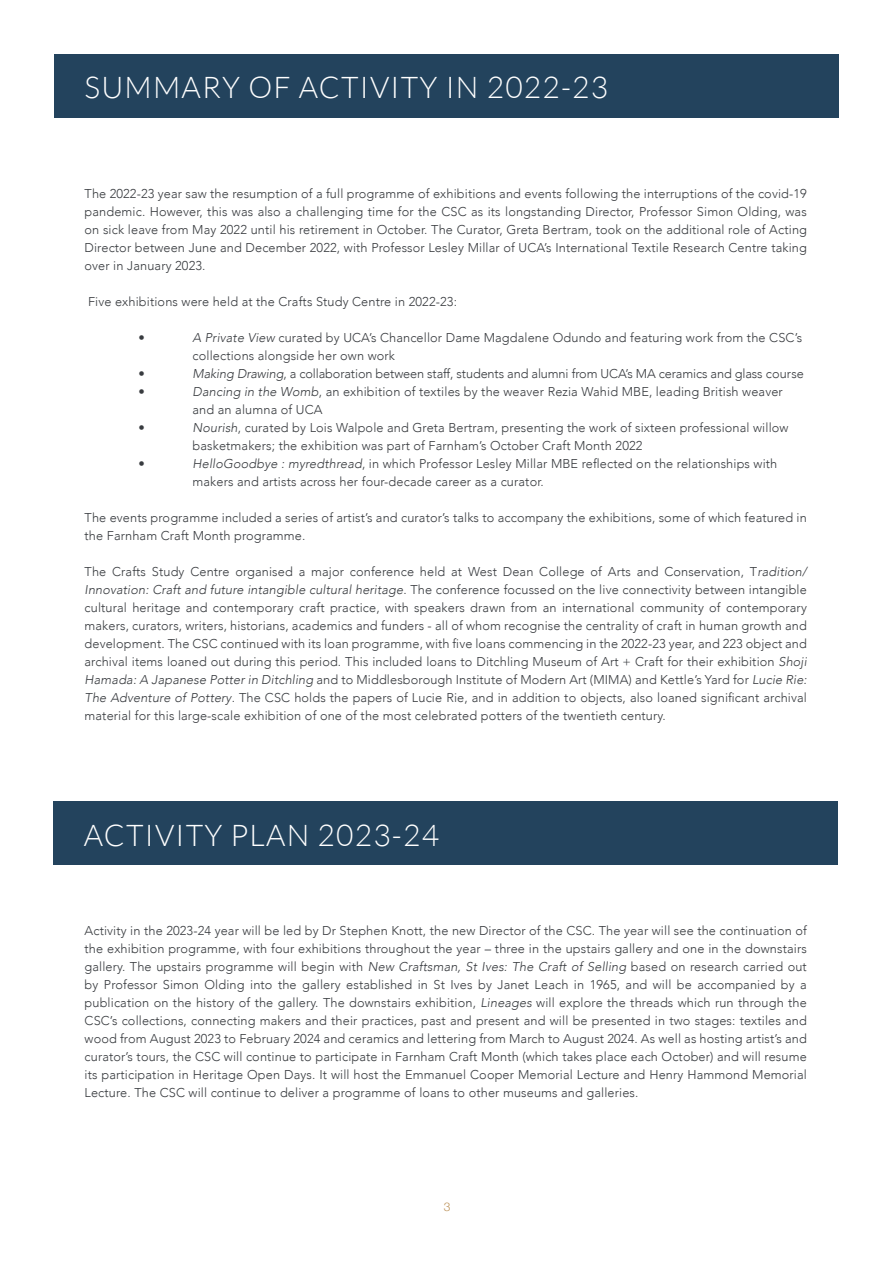
<style>
.page{position:relative;width:893px;height:1263px;background:#fff}
.page>*{position:absolute;margin:0;border:0;box-sizing:border-box;transform-origin:0 0}
.t1{font:300 30px "Lato";letter-spacing:.04em;color:#fff}
.t2{font:300 12.75px/18px "Avenir";letter-spacing:.01em;color:#383b3f}
.t3{font:300 12.75px "Avenir";letter-spacing:-.01em;color:#383b3f}
.t4{font:300 12px "Helvetica Neue";color:#bb9056}
.s1{font-style:italic}
</style>
<div class="page">
<div style="left:54px;top:54px;width:785px;height:64px;background:#23435d"></div>
<div style="left:53px;top:801px;width:785px;height:64px;background:#23435d"></div>
<p class="t1" style="left:85px;top:72px;width:525px">SUMMARY OF ACTIVITY IN 2022-23</p>
<p class="t2" style="left:85px;top:184px;width:724px;text-align:justify">The 2022-23 year saw the resumption of a full programme of exhibitions and events following the interruptions of the covid-19 pandemic. However, this was also a challenging time for the CSC as its longstanding Director, Professor Simon Olding, was on sick leave from May 2022 until his retirement in October. The Curator, Greta Bertram, took on the additional role of Acting Director between June and December 2022, with Professor Lesley Millar of UCA’s International Textile Research Centre taking over in January 2023.</p>
<p class="t2" style="left:88px;top:292px;width:370px">Five exhibitions were held at the Crafts Study Centre in 2022-23:</p>
<p class="t2" style="left:139px;top:328px;width:8px">•</p>
<p class="t2" style="left:193px;top:328px;width:611px"><span class="s1">A Private View</span> curated by UCA’s Chancellor Dame Magdalene Odundo and featuring work from the CSC’s collections alongside her own work</p>
<p class="t2" style="left:139px;top:364px;width:8px">•</p>
<p class="t3" style="left:193px;top:366px;width:613px"><span class="s1">Making Drawing</span>, a collaboration between staff, students and alumni from UCA’s MA ceramics and glass course</p>
<p class="t2" style="left:139px;top:382px;width:8px">•</p>
<p class="t2" style="left:193px;top:382px;width:592px"><span class="s1">Dancing in the Womb</span>, an exhibition of textiles by the weaver Rezia Wahid MBE, leading British weaver and an alumna of UCA</p>
<p class="t2" style="left:139px;top:418px;width:8px">•</p>
<p class="t2" style="left:193px;top:418px;width:597px"><span class="s1">Nourish</span>, curated by Lois Walpole and Greta Bertram, presenting the work of sixteen professional willow basketmakers; the exhibition was part of Farnham’s October Craft Month 2022</p>
<p class="t2" style="left:139px;top:454px;width:8px">•</p>
<p class="t2" style="left:193px;top:454px;width:586px"><span class="s1">HelloGoodbye : myredthread</span>, in which Professor Lesley Millar MBE reflected on the relationships with makers and artists across her four-decade career as a curator.</p>
<p class="t2" style="left:85px;top:508px;width:724px">The events programme included a series of artist’s and curator’s talks to accompany the exhibitions, some of which featured in the Farnham Craft Month programme.</p>
<p class="t2" style="left:85px;top:562px;width:724px;text-align:justify">The Crafts Study Centre organised a major conference held at West Dean College of Arts and Conservation, T<span class="s1">radition/ Innovation: Craft and future intangible cultural heritage</span>. The conference focussed on the live connectivity between intangible cultural heritage and contemporary craft practice, with speakers drawn from an international community of contemporary makers, curators, writers, historians, academics and funders - all of whom recognise the centrality of craft in human growth and development. The CSC continued with its loan programme, with five loans commencing in the 2022-23 year, and 223 object and archival items loaned out during this period. This included loans to Ditchling Museum of Art + Craft for their exhibition <span class="s1">Shoji Hamada: A Japanese Potter in Ditchling</span> and to Middlesborough Institute of Modern Art (MIMA) and Kettle’s Yard for <span class="s1">Lucie Rie:<br>The Adventure of Pottery</span>. The CSC holds the papers of Lucie Rie, and in addition to objects, also loaned significant archival material for this large-scale exhibition of one of the most celebrated potters of the twentieth century.</p>
<p class="t1" style="left:84px;top:819px;width:357px">ACTIVITY PLAN 2023-24</p>
<p class="t2" style="left:85px;top:921px;width:724px;text-align:justify">Activity in the 2023-24 year will be led by Dr Stephen Knott, the new Director of the CSC. The year will see the continuation of the exhibition programme, with four exhibitions throughout the year – three in the upstairs gallery and one in the downstairs gallery. The upstairs programme will begin with <span class="s1">New Craftsman, St Ives: The Craft of Selling</span> based on research carried out by Professor Simon Olding into the gallery established in St Ives by Janet Leach in 1965, and will be accompanied by a publication on the history of the gallery. The downstairs exhibition, <span class="s1">Lineages</span> will explore the threads which run through the CSC’s collections, connecting makers and their practices, past and present and will be presented in two stages: textiles and wood from August 2023 to February 2024 and ceramics and lettering from March to August 2024. As well as hosting artist’s and curator’s tours, the CSC will continue to participate in Farnham Craft Month (which takes place each October) and will resume its participation in Heritage Open Days. It will host the Emmanuel Cooper Memorial Lecture and Henry Hammond Memorial Lecture. The CSC will continue to deliver a programme of loans to other museums and galleries.</p>
<p class="t4" style="left:444px;top:1197px;width:8px">3</p>
</div>
